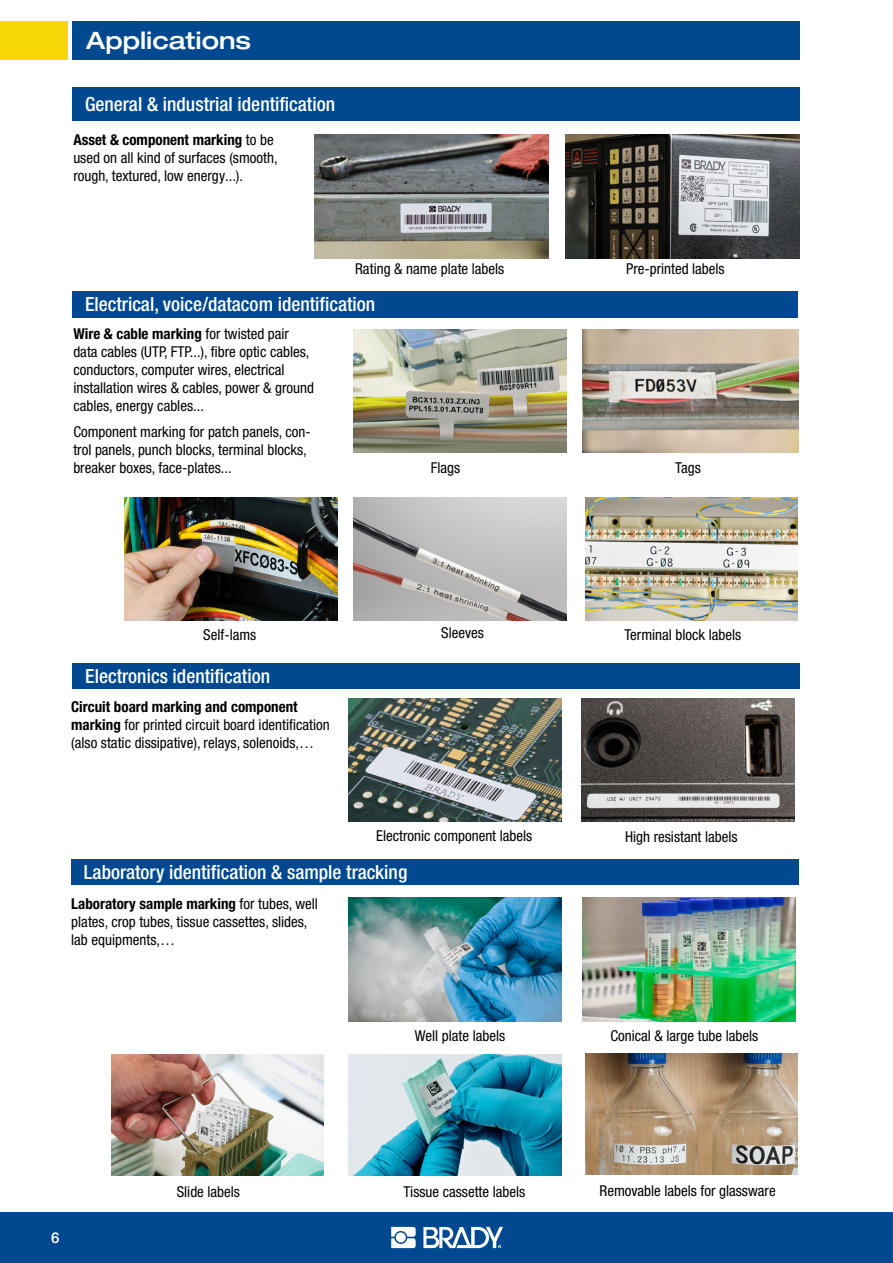
<style>
.page{position:relative;width:893px;height:1263px;background:#fff}
.page>*{position:absolute;margin:0;border:0;box-sizing:border-box;transform-origin:0 0}
.t1{font:500 expanded 24px "Helvetica Neue LT Pro";color:#fff}
.t2{font:500 condensed 19.5px "Helvetica Neue LT Pro";color:#fff}
.t3{font:condensed 15px/18px "Helvetica Neue LT Pro";color:#000}
.t4{font:500 15px "Helvetica Neue LT Pro";color:#fff}
.s1{font-weight:700}
</style>
<div class="page">
<div style="left:72px;top:21px;width:727px;height:39px;background:#004990"></div>
<div style="left:0;top:21px;width:68px;height:39px;background:#f6d809"></div>
<div style="left:0;top:1212px;width:893px;height:51px;background:#004990"></div>
<svg style="left:391px;top:1227px;width:25px;height:21px"></svg>
<svg style="left:423px;top:1227px;width:80px;height:21px"></svg>
<div style="left:72px;top:87px;width:727px;height:33px;background:#004990"></div>
<div style="left:72px;top:291px;width:725px;height:27px;background:#004990"></div>
<img style="left:315px;top:134px;width:234px;height:124px">
<img style="left:566px;top:134px;width:234px;height:124px">
<img style="left:583px;top:329px;width:215px;height:123px">
<img style="left:354px;top:329px;width:212px;height:123px">
<img style="left:125px;top:497px;width:212px;height:124px">
<img style="left:354px;top:497px;width:212px;height:124px">
<img style="left:585px;top:497px;width:213px;height:124px">
<div style="left:73px;top:663px;width:727px;height:26px;background:#004990"></div>
<div style="left:71px;top:859px;width:727px;height:25px;background:#004990"></div>
<img style="left:581px;top:698px;width:213px;height:124px">
<img style="left:349px;top:698px;width:213px;height:124px">
<img style="left:349px;top:1054px;width:213px;height:122px">
<img style="left:349px;top:898px;width:213px;height:123px">
<img style="left:111px;top:1054px;width:213px;height:122px">
<img style="left:583px;top:898px;width:212px;height:123px">
<img style="left:585px;top:1053px;width:213px;height:122px">
<h1 class="t1" style="left:86px;top:25px;width:166px">Applications</h1>
<h2 class="t2" style="left:85px;top:92px;width:252px">General &amp; industrial identification</h2>
<p class="t3" style="left:73px;top:130px;width:206px"><span class="s1">Asset &amp; component marking</span> to be used on all kind of surfaces (smooth, rough, textured, low energy...).</p>
<p class="t3" style="left:355px;top:260px;width:151px">Rating &amp; name plate labels</p>
<p class="t3" style="left:626px;top:260px;width:100px">Pre-printed labels</p>
<h2 class="t2" style="left:85px;top:293px;width:292px">Electrical, voice/datacom identification</h2>
<p class="t3" style="left:73px;top:325px;width:242px"><span class="s1">Wire &amp; cable marking</span> for twisted pair data cables (UTP, FTP...), fibre optic cables, conductors, computer wires, electrical installation wires &amp; cables, power &amp; ground cables, energy cables...</p>
<p class="t3" style="left:73px;top:422px;width:239px">Component marking for patch panels, con&shy;trol panels, punch blocks, terminal blocks, breaker boxes, face-plates...</p>
<p class="t3" style="left:431px;top:458px;width:31px">Flags</p>
<p class="t3" style="left:675px;top:458px;width:27px">Tags</p>
<p class="t3" style="left:203px;top:626px;width:55px">Self-lams</p>
<p class="t3" style="left:441px;top:624px;width:44px">Sleeves</p>
<h2 class="t2" style="left:85px;top:664px;width:186px">Electronics identification</h2>
<p class="t3" style="left:71px;top:698px;width:260px"><span class="s1">Circuit board marking and component marking</span> for printed circuit board identification (also static dissipative), relays, solenoids,…</p>
<p class="t3" style="left:624px;top:626px;width:118px">Terminal block labels</p>
<p class="t3" style="left:376px;top:826px;width:158px">Electronic component labels</p>
<p class="t3" style="left:625px;top:827px;width:114px">High resistant labels</p>
<h2 class="t2" style="left:84px;top:860px;width:325px">Laboratory identification &amp; sample tracking</h2>
<p class="t3" style="left:71px;top:894px;width:248px"><span class="s1">Laboratory sample marking</span> for tubes, well plates, crop tubes, tissue cassettes, slides, lab equipments,…</p>
<p class="t3" style="left:415px;top:1026px;width:92px">Well plate labels</p>
<p class="t3" style="left:610px;top:1026px;width:149px">Conical &amp; large tube labels</p>
<p class="t4" style="left:51px;top:1228px;width:10px">6</p>
<p class="t3" style="left:177px;top:1182px;width:65px">Slide labels</p>
<p class="t3" style="left:404px;top:1182px;width:123px">Tissue cassette labels</p>
<p class="t3" style="left:600px;top:1182px;width:178px">Removable labels for glassware</p>
</div>
